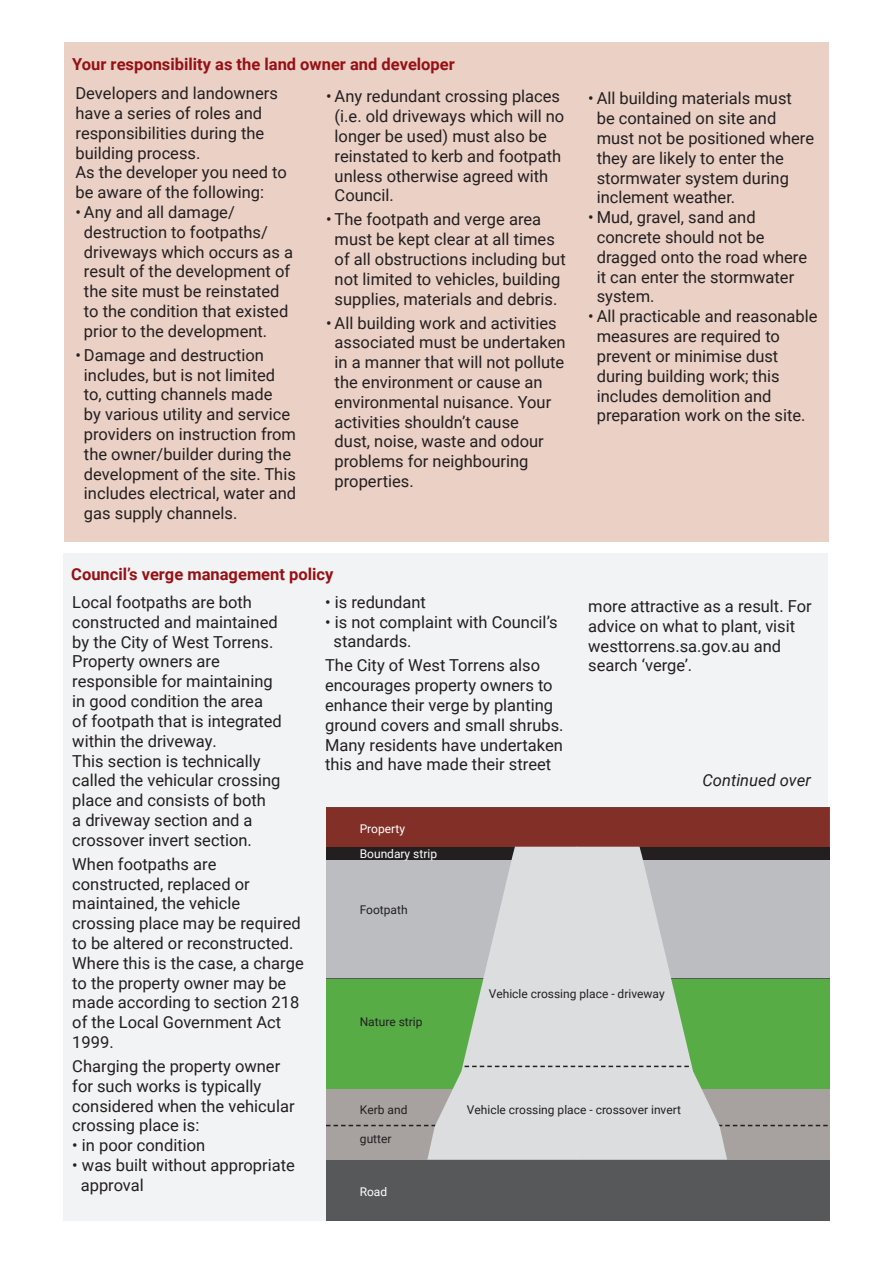
<style>
.page{position:relative;width:893px;height:1263px;background:#fff}
.page>*{position:absolute;margin:0;border:0;box-sizing:border-box;transform-origin:0 0}
.Fact_sheet_general_text{font:16.5px/19.8px "Roboto";color:#231f20}
.Fact_sheet_general_text-2{font:700 16.5px "Roboto";color:#951115}
.t1{font:italic 16.5px "Roboto";color:#231f20}
.t2{font:12px "Roboto";color:#231f20}
.t3{font:12px "Roboto";color:#fff}
</style>
<div class="page">
<div style="left:64px;top:42px;width:764px;height:500px;background:#ead0c5"></div>
<div style="left:63px;top:553px;width:765px;height:667px;background:#f2f3f4"></div>
<div style="left:326px;top:807px;width:503px;height:413px;background:#57585a"></div>
<div style="left:326px;top:807px;width:503px;height:48px;background:#822f27;border:2px solid #822f27"></div>
<div style="left:326px;top:1084px;width:503px;height:75px;background:#a7a2a0"></div>
<div style="left:326px;top:856px;width:503px;height:122px;background:#bcbdc0"></div>
<div style="left:326px;top:979px;width:503px;height:109px;background:#57ac46"></div>
<svg style="left:326px;top:1125px;width:502px;height:1px"></svg>
<div style="left:326px;top:847px;width:503px;height:13px;background:#231f20"></div>
<svg style="left:427px;top:847px;width:150px;height:312px;fill:#dcdddf"></svg>
<svg style="left:577px;top:847px;width:150px;height:312px;fill:#dcdddf"></svg>
<svg style="left:465px;top:1066px;width:224px;height:1px"></svg>
<p class="Fact_sheet_general_text-2" style="left:72px;top:53px;width:384px">Your responsibility as the land owner and developer</p>
<p class="Fact_sheet_general_text" style="left:75px;top:83px;width:213px">Developers and landowners have a series of roles and responsibilities during the building process.<br>As the developer you need to be aware of the following:</p>
<p class="Fact_sheet_general_text" style="left:84px;top:202px;width:211px;text-indent:-9px">• Any and all damage/ destruction to footpaths/ driveways which occurs as a result of the development of the site must be reinstated to the condition that existed prior to the development.</p>
<p class="Fact_sheet_general_text" style="left:84px;top:344px;width:214px;text-indent:-9px">• Damage and destruction includes, but is not limited to, cutting channels made<br>by various utility and service providers on instruction from the owner/builder during the development of the site. This includes electrical, water and gas supply channels.</p>
<p class="Fact_sheet_general_text" style="left:335px;top:86px;width:231px;text-indent:-9px">• Any redundant crossing places (i.e. old driveways which will no longer be used) must also be reinstated to kerb and footpath unless otherwise agreed with<br>Council.</p>
<p class="Fact_sheet_general_text" style="left:335px;top:209px;width:233px;text-indent:-9px">• The footpath and verge area must be kept clear at all times of all obstructions including but not limited to vehicles, building supplies, materials and debris.</p>
<p class="Fact_sheet_general_text" style="left:335px;top:312px;width:232px;text-indent:-9px">• All building work and activities associated must be undertaken in a manner that will not pollute the environment or cause an environmental nuisance. Your activities shouldn’t cause<br>dust, noise, waste and odour problems for neighbouring properties.</p>
<p class="Fact_sheet_general_text-2" style="left:71px;top:563px;width:264px">Council’s verge management policy</p>
<p class="Fact_sheet_general_text" style="left:597px;top:88px;width:219px;text-indent:-9px">• All building materials must<br>be contained on site and must not be positioned where they are likely to enter the stormwater system during inclement weather.</p>
<p class="Fact_sheet_general_text" style="left:597px;top:207px;width:212px;text-indent:-9px">• Mud, gravel, sand and concrete should not be dragged onto the road where it can enter the stormwater system.</p>
<p class="Fact_sheet_general_text" style="left:597px;top:306px;width:222px;text-indent:-9px">• All practicable and reasonable measures are required to prevent or minimise dust during building work; this includes demolition and preparation work on the site.</p>
<p class="Fact_sheet_general_text" style="left:72px;top:592px;width:211px">Local footpaths are both constructed and maintained by the City of West Torrens.<br>Property owners are responsible for maintaining in good condition the area of footpath that is integrated within the driveway.<br>This section is technically called the vehicular crossing place and consists of both<br>a driveway section and a crossover invert section.</p>
<p class="Fact_sheet_general_text" style="left:72px;top:853px;width:233px">When footpaths are constructed, replaced or maintained, the vehicle crossing place may be required to be altered or reconstructed.<br>Where this is the case, a charge to the property owner may be made according to section 218 of the Local Government Act<br>1999.</p>
<p class="Fact_sheet_general_text" style="left:72px;top:1056px;width:224px">Charging the property owner for such works is typically considered when the vehicular crossing place is:</p>
<p class="Fact_sheet_general_text" style="left:72px;top:1135px;width:134px">• in poor condition</p>
<p class="Fact_sheet_general_text" style="left:81px;top:1155px;width:216px;text-indent:-9px">• was built without appropriate approval</p>
<p class="Fact_sheet_general_text" style="left:325px;top:591px;width:102px">• is redundant</p>
<p class="Fact_sheet_general_text" style="left:334px;top:611px;width:225px;text-indent:-9px">• is not complaint with Council’s standards.</p>
<p class="Fact_sheet_general_text" style="left:325px;top:655px;width:240px">The City of West Torrens also encourages property owners to enhance their verge by planting ground covers and small shrubs.<br>Many residents have undertaken this and have made their street</p>
<p class="t3" style="left:360px;top:820px;width:47px">Property</p>
<p class="t3" style="left:360px;top:845px;width:79px">Boundary strip</p>
<p class="t2" style="left:360px;top:901px;width:49px">Footpath</p>
<p class="Fact_sheet_general_text" style="left:588px;top:596px;width:225px">more attractive as a result. For advice on what to plant, visit westtorrens.sa.gov.au and search ‘verge’.</p>
<p class="t1" style="left:702px;top:768px;width:110px">Continued over</p>
<p class="t2" style="left:360px;top:1014px;width:64px">Nature strip</p>
<p class="t2" style="left:360px;top:1101px;width:49px">Kerb and</p>
<p class="t2" style="left:360px;top:1130px;width:33px">gutter</p>
<p class="t3" style="left:360px;top:1184px;width:29px">Road</p>
<p class="t2" style="left:489px;top:986px;width:177px">Vehicle crossing place - driveway</p>
<p class="t2" style="left:467px;top:1101px;width:216px">Vehicle crossing place - crossover invert</p>
</div>
